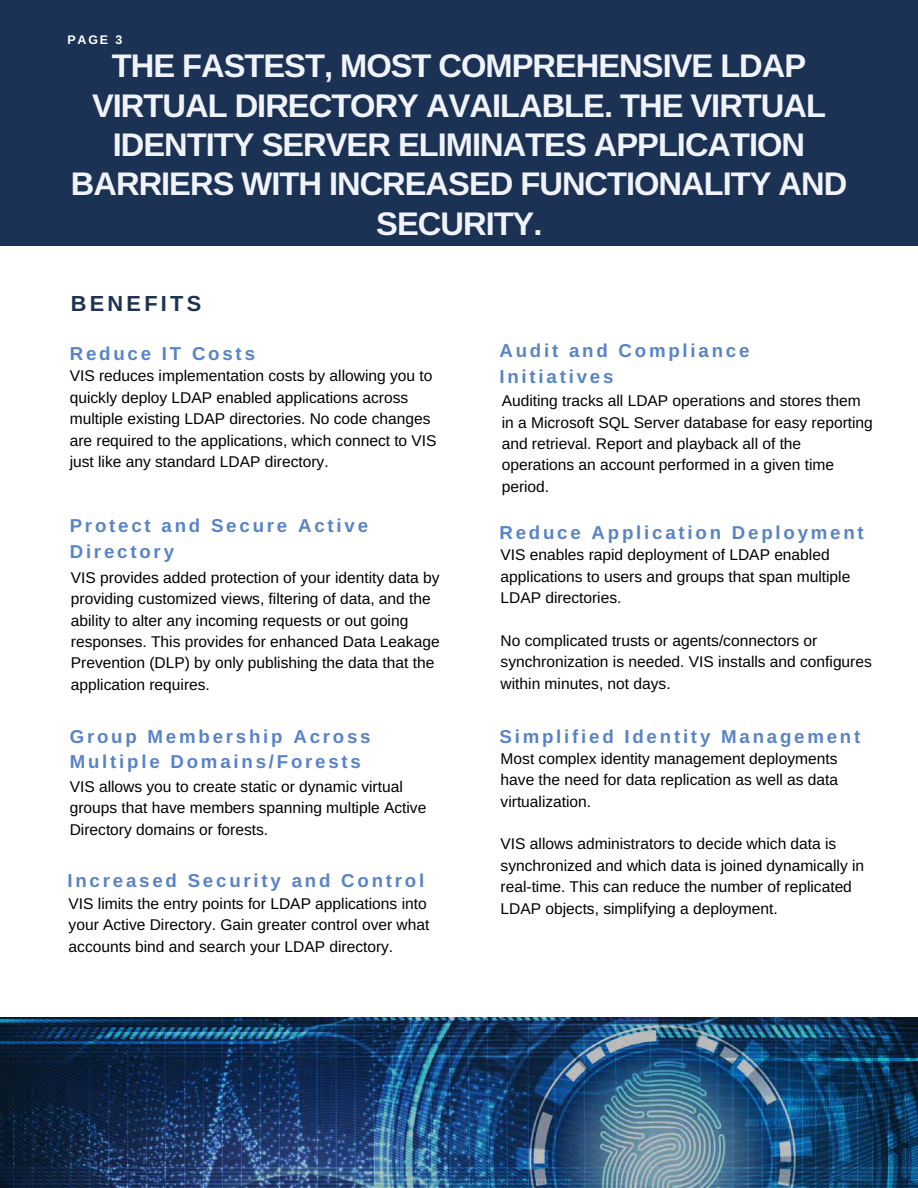
<style>
.page{position:relative;width:918px;height:1188px;background:#fff}
.page>*{position:absolute;margin:0;border:0;box-sizing:border-box;transform-origin:0 0}
.t1{font:700 32.7px/39.3px "Arimo";letter-spacing:-.03em;color:#f0f4fa;text-align:center}
.t2{font:700 21.75px "Arimo";letter-spacing:.15em;color:#1c3255}
.t3{font:700 18.75px/25.8px "Arimo";letter-spacing:.15em;color:#5883c7}
.t4{font:15.6px/21.3px "Arimo";color:#000}
.t5{font:700 12.45px "Arimo";color:#fff}
</style>
<div class="page">
<div style="left:0;top:0;width:918px;height:246px;background:#1c3255"></div>
<img style="left:0;top:1017px;width:918px;height:171px">
<p class="t5" style="left:67px;top:33px;width:56px">PAGE 3</p>
<h1 class="t1" style="left:71px;top:46px;width:778px">THE FASTEST, MOST COMPREHENSIVE LDAP VIRTUAL DIRECTORY AVAILABLE. THE VIRTUAL IDENTITY SERVER ELIMINATES APPLICATION BARRIERS WITH INCREASED FUNCTIONALITY AND SECURITY.</h1>
<h2 class="t2" style="left:71px;top:291px;width:132px">BENEFITS</h2>
<p class="t3" style="left:70px;top:341px;width:187px">Reduce IT Costs</p>
<p class="t4" style="left:70px;top:365px;width:368px">VIS reduces implementation costs by allowing you to quickly deploy LDAP enabled applications across multiple existing LDAP directories. No code changes are required to the applications, which connect to VIS just like any standard LDAP directory.</p>
<p class="t3" style="left:70px;top:513px;width:300px">Protect and Secure Active<br>Directory</p>
<p class="t4" style="left:71px;top:567px;width:370px">VIS provides added protection of your identity data by providing customized views, filtering of data, and the ability to alter any incoming requests or out going responses. This provides for enhanced Data Leakage Prevention (DLP) by only publishing the data that the application requires.</p>
<p class="t3" style="left:70px;top:723px;width:302px">Group Membership Across<br>Multiple Domains/Forests</p>
<p class="t4" style="left:70px;top:776px;width:358px">VIS allows you to create static or dynamic virtual groups that have members spanning multiple Active<br>Directory domains or forests.</p>
<p class="t3" style="left:67px;top:867px;width:358px">Increased Security and Control</p>
<p class="t4" style="left:69px;top:893px;width:362px">VIS limits the entry points for LDAP applications into your Active Directory. Gain greater control over what accounts bind and search your LDAP directory.</p>
<p class="t3" style="left:499px;top:337px;width:251px">Audit and Compliance<br>Initiatives</p>
<p class="t4" style="left:502px;top:390px;width:373px">Auditing tracks all LDAP operations and stores them in a Microsoft SQL Server database for easy reporting and retrieval. Report and playback all of the operations an account performed in a given time period.</p>
<p class="t3" style="left:499px;top:519px;width:366px">Reduce Application Deployment</p>
<p class="t4" style="left:501px;top:544px;width:351px">VIS enables rapid deployment of LDAP enabled applications to users and groups that span multiple<br>LDAP directories.</p>
<p class="t4" style="left:501px;top:630px;width:373px">No complicated trusts or agents/connectors or synchronization is needed. VIS installs and configures within minutes, not days.</p>
<p class="t3" style="left:499px;top:723px;width:362px">Simplified Identity Management</p>
<p class="t4" style="left:501px;top:748px;width:339px;text-align:justify">Most complex identity management deployments have the need for data replication as well as data virtualization.</p>
<p class="t4" style="left:501px;top:833px;width:365px">VIS allows administrators to decide which data is synchronized and which data is joined dynamically in real-time. This can reduce the number of replicated LDAP objects, simplifying a deployment.</p>
</div>
